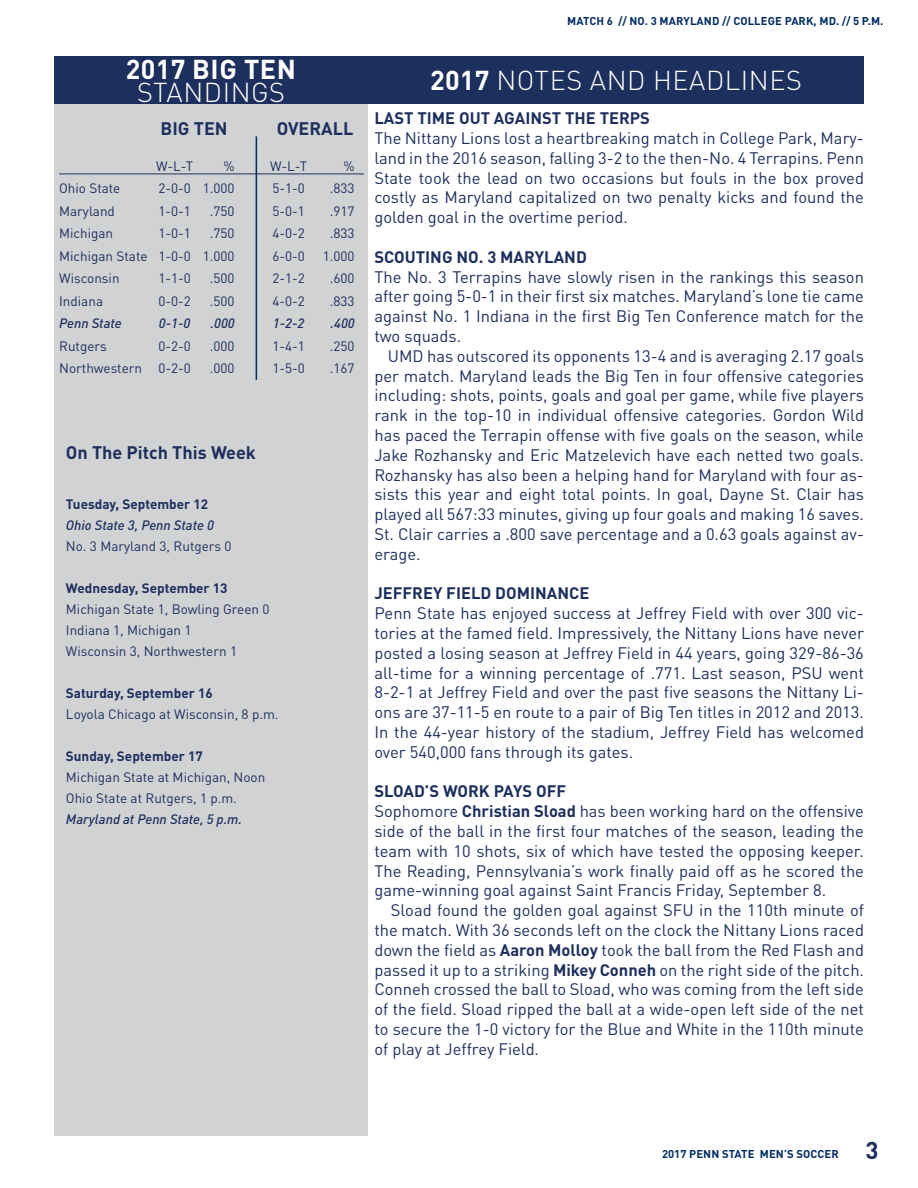
<style>
.page{position:relative;width:918px;height:1188px;background:#fff}
.page>*{position:absolute;margin:0;border:0;box-sizing:border-box;transform-origin:0 0}
.t1{font:300 27px "DIN Pro";letter-spacing:.02em;color:#fff}
.t2{font:700 27px "DIN Pro";letter-spacing:.02em;color:#fff}
.t3{font:700 18px "DIN Pro";color:#1d2f5c}
.t4{font:16.5px/19.8px "DIN Pro";color:#1d2f5c;text-align:justify}
.t5{font:700 16.5px "DIN Pro";color:#1d2f5c}
.t6{font:13.5px/21px "DIN Pro";color:#1d2f5c}
.t7{font:700 13.5px "DIN Pro";color:#1d2f5c}
.t8{font:italic 500 13.5px "DIN Pro";color:#1d2f5c}
.t9{font:700 11.25px "DIN Pro";letter-spacing:.01em;color:#002c62}
.s1{font-weight:700}
.s2{font-size:24px;color:#1d2f5c}
</style>
<div class="page">
<div style="left:55px;top:104px;width:313px;height:1032px;background:#d1d2d4"></div>
<hr style="left:59px;top:174px;width:305px;height:1px;background:#1d2f5c">
<div style="left:54px;top:56px;width:314px;height:48px;background:#1d2f5c"></div>
<div style="left:368px;top:56px;width:496px;height:48px;background:#1d2f5c"></div>
<hr style="left:256px;top:136px;width:1px;height:244px;background:#002c62">
<h1 class="t2" style="left:126px;top:47px;width:172px">2017 BIG TEN</h1>
<h1 class="t1" style="left:137px;top:71px;width:150px">STANDINGS</h1>
<p class="t3" style="left:161px;top:113px;width:69px">BIG TEN</p>
<p class="t3" style="left:277px;top:113px;width:78px">OVERALL</p>
<p class="t6" style="left:156px;top:154px;width:39px">W-L-T</p>
<p class="t6" style="left:224px;top:154px;width:13px">%</p>
<p class="t6" style="left:270px;top:154px;width:39px">W-L-T</p>
<p class="t6" style="left:343px;top:154px;width:13px">%</p>
<p class="t6" style="left:59px;top:176px;width:63px">Ohio State</p>
<p class="t6" style="left:158px;top:176px;width:78px">2-0-0 1.000</p>
<p class="t6" style="left:272px;top:176px;width:34px">5-1-0</p>
<p class="t6" style="left:330px;top:176px;width:26px">.833</p>
<p class="t6" style="left:59px;top:199px;width:57px">Maryland</p>
<p class="t6" style="left:158px;top:199px;width:34px">1-0-1</p>
<p class="t6" style="left:210px;top:199px;width:26px">.750</p>
<p class="t6" style="left:272px;top:199px;width:34px">5-0-1</p>
<p class="t6" style="left:330px;top:199px;width:26px">.917</p>
<p class="t6" style="left:59px;top:221px;width:56px">Michigan</p>
<p class="t6" style="left:158px;top:221px;width:34px">1-0-1</p>
<p class="t6" style="left:210px;top:221px;width:26px">.750</p>
<p class="t6" style="left:272px;top:221px;width:34px">4-0-2</p>
<p class="t6" style="left:330px;top:221px;width:26px">.833</p>
<p class="t6" style="left:59px;top:244px;width:177px">Michigan State 1-0-0 1.000</p>
<p class="t6" style="left:272px;top:244px;width:34px">6-0-0</p>
<p class="t6" style="left:323px;top:244px;width:33px">1.000</p>
<p class="t6" style="left:59px;top:266px;width:62px">Wisconsin</p>
<p class="t6" style="left:158px;top:266px;width:34px">1-1-0</p>
<p class="t6" style="left:210px;top:266px;width:26px">.500</p>
<p class="t6" style="left:272px;top:266px;width:34px">2-1-2</p>
<p class="t6" style="left:330px;top:266px;width:26px">.600</p>
<p class="t6" style="left:59px;top:289px;width:45px">Indiana</p>
<p class="t6" style="left:158px;top:289px;width:34px">0-0-2</p>
<p class="t6" style="left:210px;top:289px;width:26px">.500</p>
<p class="t6" style="left:272px;top:289px;width:34px">4-0-2</p>
<p class="t6" style="left:330px;top:289px;width:26px">.833</p>
<p class="t8" style="left:59px;top:312px;width:64px">Penn State</p>
<p class="t8" style="left:159px;top:312px;width:33px">0-1-0</p>
<p class="t8" style="left:211px;top:312px;width:26px">.000</p>
<p class="t8" style="left:273px;top:312px;width:33px">1-2-2</p>
<p class="t8" style="left:331px;top:312px;width:26px">.400</p>
<p class="t6" style="left:59px;top:334px;width:49px">Rutgers</p>
<p class="t6" style="left:158px;top:334px;width:34px">0-2-0</p>
<p class="t6" style="left:210px;top:334px;width:26px">.000</p>
<p class="t6" style="left:272px;top:334px;width:34px">1-4-1</p>
<p class="t6" style="left:330px;top:334px;width:26px">.250</p>
<p class="t6" style="left:59px;top:356px;width:133px">Northwestern 0-2-0</p>
<p class="t6" style="left:210px;top:356px;width:26px">.000</p>
<p class="t6" style="left:272px;top:356px;width:34px">1-5-0</p>
<p class="t6" style="left:330px;top:356px;width:26px">.167</p>
<p class="t3" style="left:66px;top:437px;width:192px">On The Pitch This Week</p>
<p class="t7" style="left:66px;top:493px;width:144px">Tuesday, September 12</p>
<p class="t8" style="left:66px;top:514px;width:149px">Ohio State 3, Penn State 0</p>
<p class="t6" style="left:66px;top:534px;width:167px">No. 3 Maryland 3, Rutgers 0</p>
<p class="t7" style="left:66px;top:577px;width:163px">Wednesday, September 13</p>
<p class="t6" style="left:66px;top:597px;width:205px">Michigan State 1, Bowling Green 0<br>Indiana 1, Michigan 1<br>Wisconsin 3, Northwestern 1</p>
<p class="t7" style="left:66px;top:682px;width:148px">Saturday, September 16</p>
<p class="t6" style="left:66px;top:702px;width:214px">Loyola Chicago at Wisconsin, 8 p.m.</p>
<p class="t7" style="left:66px;top:745px;width:138px">Sunday, September 17</p>
<p class="t6" style="left:66px;top:765px;width:201px">Michigan State at Michigan, Noon<br>Ohio State at Rutgers, 1 p.m.</p>
<p class="t8" style="left:66px;top:808px;width:178px">Maryland at Penn State, 5 p.m.</p>
<p class="t9" style="left:567px;top:12px;width:318px">MATCH 6 // NO. 3 MARYLAND // COLLEGE PARK, MD. // 5 P.M.</p>
<h1 class="t1" style="left:430px;top:60px;width:373px"><span class="s1">2017</span> NOTES AND HEADLINES</h1>
<p class="t5" style="left:374px;top:104px;width:277px">LAST TIME OUT AGAINST THE TERPS</p>
<p class="t4" style="left:374px;top:127px;width:491px">The Nittany Lions lost a heartbreaking match in College Park, Mary&shy;land in the 2016 season, falling 3-2 to the then-No. 4 Terrapins. Penn State took the lead on two occasions but fouls in the box proved costly as Maryland capitalized on two penalty kicks and found the golden goal in the overtime period.</p>
<p class="t5" style="left:374px;top:243px;width:214px">SCOUTING NO. 3 MARYLAND</p>
<p class="t4" style="left:374px;top:265px;width:491px">The No. 3 Terrapins have slowly risen in the rankings this season after going 5-0-1 in their first six matches. Maryland’s lone tie came against No. 1 Indiana in the first Big Ten Conference match for the two squads.</p>
<p class="t4" style="left:374px;top:344px;width:491px;text-indent:13px">UMD has outscored its opponents 13-4 and is averaging 2.17 goals per match. Maryland leads the Big Ten in four offensive categories including: shots, points, goals and goal per game, while five players rank in the top-10 in individual offensive categories. Gordon Wild has paced the Terrapin offense with five goals on the season, while Jake Rozhansky and Eric Matzelevich have each netted two goals.<br>Rozhansky has also been a helping hand for Maryland with four as&shy;sists this year and eight total points. In goal, Dayne St. Clair has played all 567:33 minutes, giving up four goals and making 16 saves.<br>St. Clair carries a .800 save percentage and a 0.63 goals against av&shy;erage.</p>
<p class="t5" style="left:374px;top:580px;width:216px">JEFFREY FIELD DOMINANCE</p>
<p class="t4" style="left:374px;top:602px;width:491px">Penn State has enjoyed success at Jeffrey Field with over 300 vic&shy;tories at the famed field. Impressively, the Nittany Lions have never posted a losing season at Jeffrey Field in 44 years, going 329-86-36 all-time for a winning percentage of .771. Last season, PSU went 8-2-1 at Jeffrey Field and over the past five seasons the Nittany Li&shy;ons are 37-11-5 en route to a pair of Big Ten titles in 2012 and 2013.<br>In the 44-year history of the stadium, Jeffrey Field has welcomed over 540,000 fans through its gates.</p>
<p class="t4" style="left:374px;top:780px;width:491px;text-align:left"><span class="s1">SLOAD’S WORK PAYS OFF<br></span>Sophomore <span class="s1">Christian Sload</span> has been working hard on the offensive side of the ball in the first four matches of the season, leading the team with 10 shots, six of which have tested the opposing keeper.<br>The Reading, Pennsylvania’s work finally paid off as he scored the game-winning goal against Saint Francis Friday, September 8.</p>
<p class="t4" style="left:374px;top:899px;width:491px;text-indent:16px">Sload found the golden goal against SFU in the 110th minute of the match. With 36 seconds left on the clock the Nittany Lions raced down the field as <span class="s1">Aaron Molloy</span> took the ball from the Red Flash and passed it up to a striking <span class="s1">Mikey Conneh</span> on the right side of the pitch.<br>Conneh crossed the ball to Sload, who was coming from the left side of the field. Sload ripped the ball at a wide-open left side of the net to secure the 1-0 victory for the Blue and White in the 110th minute of play at Jeffrey Field.</p>
<p class="t9" style="left:662px;top:1144px;width:218px">2017 PENN STATE MEN’S SOCCER <span class="s2">3</span></p>
</div>
